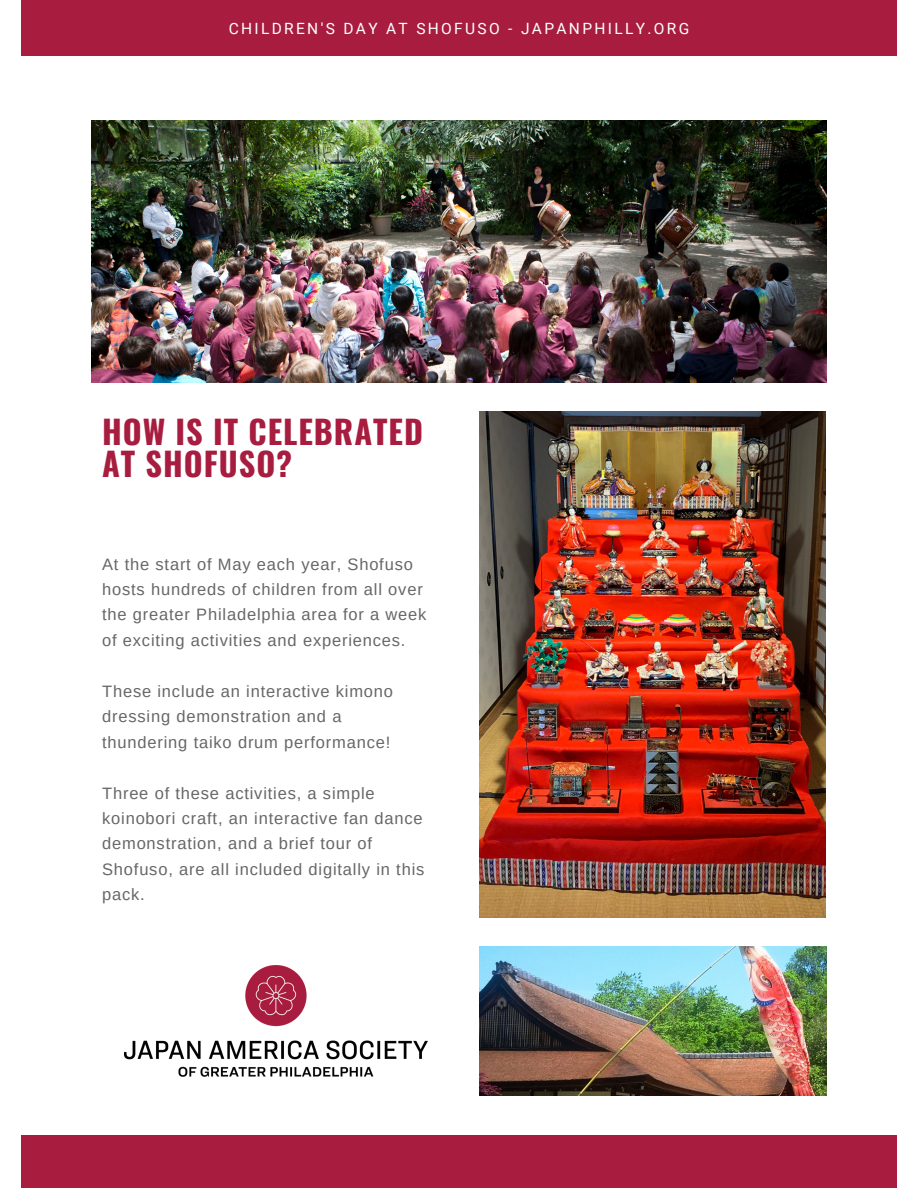
<style>
.page{position:relative;width:918px;height:1188px;background:#fff}
.page>*{position:absolute;margin:0;border:0;box-sizing:border-box;transform-origin:0 0}
.t1{font:700 32.4px/32.8px "Oswald";letter-spacing:.03em;color:#a81d3f}
.t2{font:16.5px/25.5px "Arimo";letter-spacing:.05em;color:#666}
.t3{font:15.45px "Roboto";letter-spacing:.15em;color:#fff}
</style>
<div class="page">
<img style="left:480px;top:946px;width:346px;height:150px">
<div style="left:21px;top:0;width:876px;height:56px;background:#a81d3f"></div>
<div style="left:21px;top:1135px;width:876px;height:53px;background:#a81d3f"></div>
<img style="left:479px;top:411px;width:347px;height:506px">
<img style="left:125px;top:965px;width:302px;height:112px">
<img style="left:92px;top:121px;width:734px;height:262px">
<p class="t3" style="left:229px;top:19px;width:462px">CHILDREN'S DAY AT SHOFUSO - JAPANPHILLY.ORG</p>
<h1 class="t1" style="left:102px;top:413px;width:322px">HOW IS IT CELEBRATED<br>AT SHOFUSO?</h1>
<p class="t2" style="left:102px;top:551px;width:326px">At the start of May each year, Shofuso hosts hundreds of children from all over the greater Philadelphia area for a week of exciting activities and experiences.</p>
<p class="t2" style="left:102px;top:678px;width:292px">These include an interactive kimono dressing demonstration and a thundering taiko drum performance!</p>
<p class="t2" style="left:102px;top:780px;width:324px">Three of these activities, a simple koinobori craft, an interactive fan dance demonstration, and a brief tour of<br>Shofuso, are all included digitally in this pack.</p>
</div>
